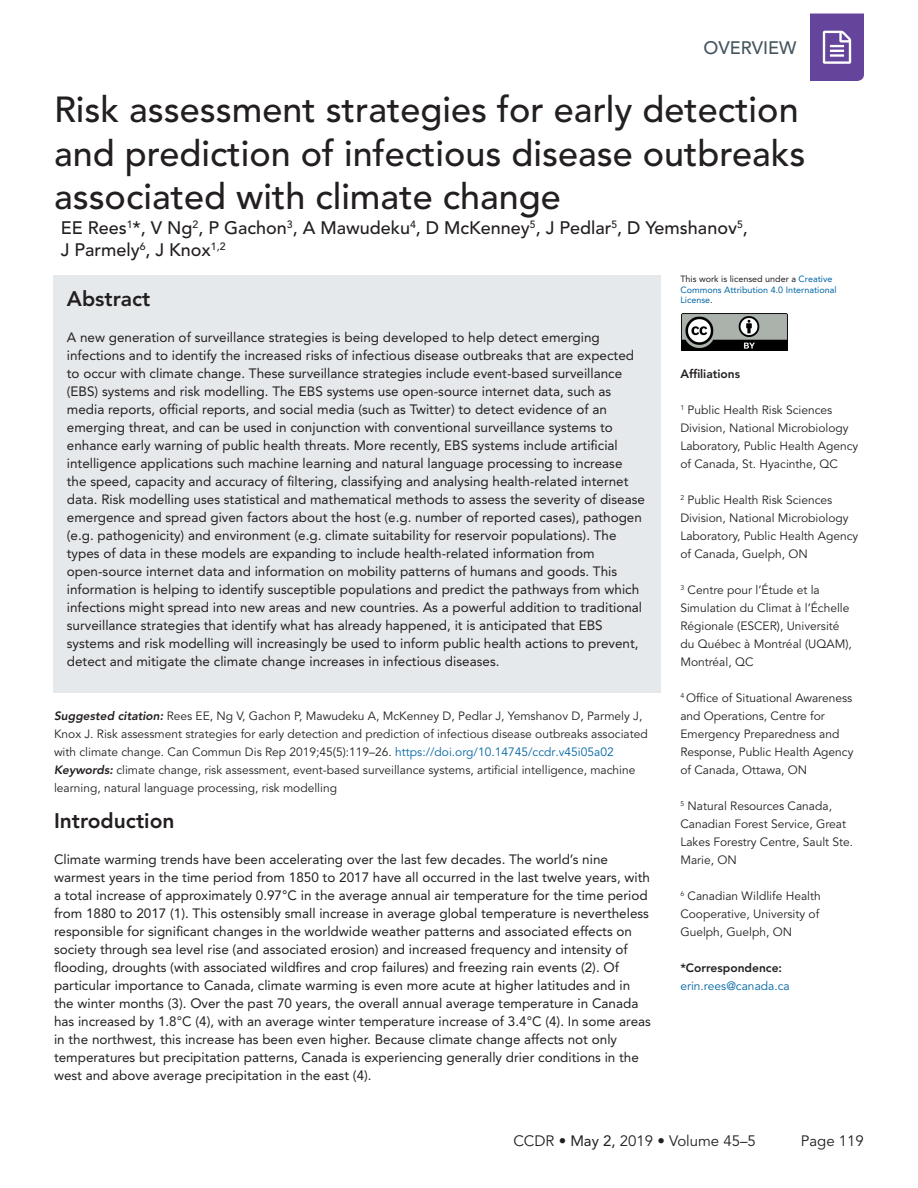
<style>
.page{position:relative;width:918px;height:1188px;background:#fff}
.page>*{position:absolute;margin:0;border:0;box-sizing:border-box;transform-origin:0 0}
.A_-_H2{font:500 36px/43.2px "Avenir LT Std";color:#231f20}
.A_-_H3_References_Sp{font:800 21px "Avenir LT Std";color:#231f20}
.A_-_H3{font:800 21px "Avenir LT Std";color:#231f20}
.A_-_Names{font:500 18px/21.6px "Avenir LT Std";color:#231f20}
.t1{font:500 18px "Avenir LT Std";color:#45555f}
.t2{font:15px "Avenir LT Std";color:#231f20}
.A_-_Body{font:13.5px/18px "Avenir LT Std";color:#231f20}
.A_-_Sidebar{font:12px/18px "Avenir LT Std";color:#231f20}
.A_-_Suggested_Citati{font:12px/18px "Avenir LT Std";color:#231f20}
.A_-_Sidebar-2{font:800 12px "Avenir LT Std";color:#231f20}
.A_-_Sidebar-3{font:12px "Avenir LT Std";color:#0065a4}
.A_-_Table_-_Footnote{font:9px/10.5px "Avenir LT Std";color:#0065a4}
.s1{color:#231f20}
.s2{font-weight:800;font-style:italic}
.s3{color:#0065a4}
.s4{font-style:inherit}
</style>
<div class="page">
<svg style="left:810px;top:14px;width:54px;height:67px;background:#7658a6"></svg>
<div style="left:53px;top:276px;width:608px;height:417px;background:#e6e9eb"></div>
<img style="left:682px;top:314px;width:105px;height:37px">
<h3 class="t1" style="left:704px;top:37px;width:94px">OVERVIEW</h3>
<p class="A_-_H2" style="left:54px;top:89px;width:753px">Risk assessment strategies for early detection and prediction of infectious disease outbreaks associated with climate change</p>
<p class="A_-_Names" style="left:61px;top:217px;width:689px">EE Rees<sup>1</sup>*, V Ng<sup>2</sup>, P Gachon<sup>3</sup>, A Mawudeku<sup>4</sup>, D McKenney<sup>5</sup>, J Pedlar<sup>5</sup>, D Yemshanov<sup>5</sup>,<br>J Parmely<sup>6</sup>, J Knox<sup>1,2</sup></p>
<p class="A_-_H3" style="left:67px;top:286px;width:85px">Abstract</p>
<p class="A_-_Body" style="left:67px;top:328px;width:580px">A new generation of surveillance strategies is being developed to help detect emerging infections and to identify the increased risks of infectious disease outbreaks that are expected to occur with climate change. These surveillance strategies include event-based surveillance (EBS) systems and risk modelling. The EBS systems use open-source internet data, such as media reports, official reports, and social media (such as Twitter) to detect evidence of an emerging threat, and can be used in conjunction with conventional surveillance systems to enhance early warning of public health threats. More recently, EBS systems include artificial intelligence applications such machine learning and natural language processing to increase the speed, capacity and accuracy of filtering, classifying and analysing health-related internet data. Risk modelling uses statistical and mathematical methods to assess the severity of disease emergence and spread given factors about the host (e.g. number of reported cases), pathogen (e.g. pathogenicity) and environment (e.g. climate suitability for reservoir populations). The types of data in these models are expanding to include health-related information from open-source internet data and information on mobility patterns of humans and goods. This information is helping to identify susceptible populations and predict the pathways from which infections might spread into new areas and new countries. As a powerful addition to traditional surveillance strategies that identify what has already happened, it is anticipated that EBS systems and risk modelling will increasingly be used to inform public health actions to prevent, detect and mitigate the climate change increases in infectious diseases.</p>
<p class="A_-_Table_-_Footnote" style="left:680px;top:274px;width:158px"><span class="s1">This work is licensed under a</span> Creative<br>Commons Attribution 4.0 International<br>License<span class="s1">.</span></p>
<p class="A_-_Sidebar-2" style="left:680px;top:367px;width:61px">Affiliations</p>
<p class="A_-_Sidebar" style="left:680px;top:401px;width:180px"><sup>1</sup> Public Health Risk Sciences<br>Division, National Microbiology<br>Laboratory, Public Health Agency of Canada, St. Hyacinthe, QC</p>
<p class="A_-_Sidebar" style="left:680px;top:491px;width:180px"><sup>2</sup> Public Health Risk Sciences<br>Division, National Microbiology<br>Laboratory, Public Health Agency of Canada, Guelph, ON</p>
<p class="A_-_Sidebar" style="left:680px;top:581px;width:173px"><sup>3</sup> Centre pour l’Étude et la<br>Simulation du Climat à l’Échelle<br>Régionale (ESCER), Université du Québec à Montréal (UQAM),<br>Montréal, QC</p>
<p class="A_-_Sidebar" style="left:680px;top:689px;width:175px"><sup>4</sup> Office of Situational Awareness and Operations, Centre for<br>Emergency Preparedness and<br>Response, Public Health Agency of Canada, Ottawa, ON</p>
<p class="A_-_Sidebar" style="left:680px;top:797px;width:174px"><sup>5</sup> Natural Resources Canada,<br>Canadian Forest Service, Great<br>Lakes Forestry Centre, Sault Ste.<br>Marie, ON</p>
<p class="A_-_Sidebar" style="left:680px;top:887px;width:142px"><sup>6</sup> Canadian Wildlife Health<br>Cooperative, University of<br>Guelph, Guelph, ON</p>
<p class="A_-_Sidebar-2" style="left:680px;top:961px;width:103px">*Correspondence:</p>
<p class="A_-_Sidebar-3" style="left:680px;top:979px;width:111px">erin.rees@canada.ca</p>
<p class="A_-_Suggested_Citati" style="left:54px;top:707px;width:595px"><span class="s2">Suggested citation:</span> Rees EE, Ng V, Gachon P, Mawudeku A, McKenney D, Pedlar J, Yemshanov D, Parmely J,<br>Knox J. Risk assessment strategies for early detection and prediction of infectious disease outbreaks associated with climate change. Can Commun Dis Rep 2019;45(5):119–26. <span class="s3">https://doi.org/10.14745/ccdr.v45i05a02</span></p>
<p class="A_-_Suggested_Citati" style="left:54px;top:761px;width:583px"><span class="s2">Keywords:</span> climate change, risk assessment, event-based surveillance systems, artificial intelligence, machine learning, natural language processing, risk modelling</p>
<p class="A_-_H3_References_Sp" style="left:54px;top:808px;width:122px">Introduction</p>
<p class="A_-_Body" style="left:54px;top:850px;width:598px">Climate warming trends have been accelerating over the last few decades. The world’s nine warmest years in the time period from 1850 to 2017 have all occurred in the last twelve years, with a total increase of approximately 0.97°C in the average annual air temperature for the time period from 1880 to 2017 (1). This ostensibly small increase in average global temperature is nevertheless responsible for significant changes in the worldwide weather patterns and associated effects on society through sea level rise (and associated erosion) and increased frequency and intensity of flooding, droughts (with associated wildfires and crop failures) and freezing rain events (2). Of particular importance to Canada, climate warming is even more acute at higher latitudes and in the winter months (3). Over the past 70 years, the overall annual average temperature in Canada has increased by 1.8°C (4), with an average winter temperature increase of 3.4°C (4). In some areas in the northwest, this increase has been even higher. Because climate change affects not only temperatures but precipitation patterns, Canada is experiencing generally drier conditions in the west and above average precipitation in the east (4).</p>
<p class="t2" style="left:513px;top:1133px;width:244px">CCDR • <span class="s4">May 2,</span> 2019 • Volume 45–5</p>
<p class="t2" style="left:801px;top:1133px;width:65px">Page 119</p>
</div>
